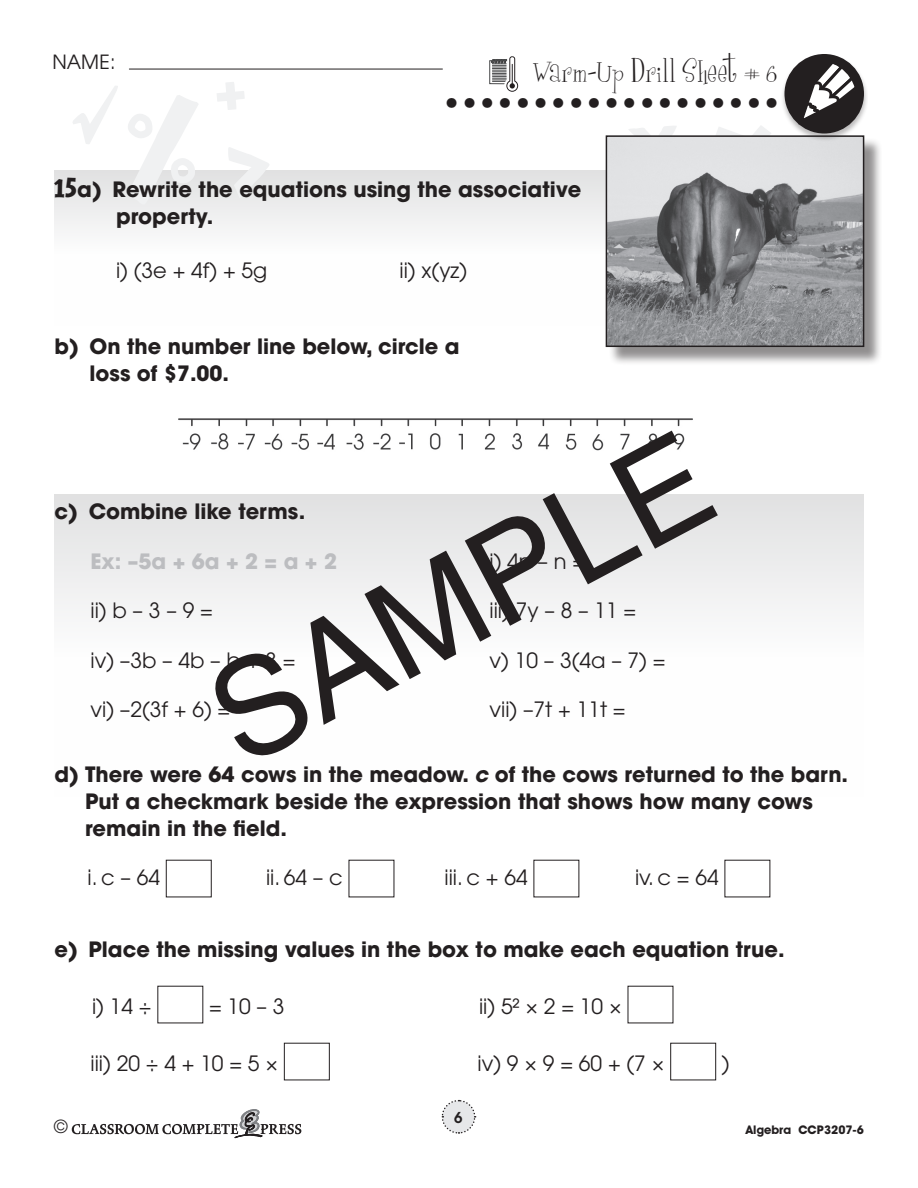
<style>
.page{position:relative;width:918px;height:1188px;background:#fff}
.page>*{position:absolute;margin:0;border:0;box-sizing:border-box;transform-origin:0 0}
.t1{font:134.25px "Helvetica";color:#231f20}
.t2{font:700 42px "Futura";color:#231f20}
.t3{font:31.5px "Girlsare Weird";letter-spacing:.01em;color:#231f20}
.t4{font:700 21px/27px "Avant Garde";color:#231f20}
.t5{font:21px "Avant Garde";color:#231f20}
.t6{font:700 21px "Avant Garde";color:#bcbdc0}
.t7{font:19.5px "Avant Garde";color:#231f20}
.t8{font:18px "Avant Garde";color:#231f20}
.t9{font:600 15px "Avant Garde";color:#231f20}
.t10{font:700 12px "Avant Garde IT Cby BT";color:#231f20}
.s1{font-family:"Cal Sans Heavy KB";font-weight:400;font-size:27px}
.s2{font-style:italic}
</style>
<div class="page">
<div style="left:55px;top:494px;width:808px;height:303px;background:linear-gradient(to bottom,#e6e6e7,#fff)"></div>
<div style="left:54px;top:170px;width:809px;height:155px;background:linear-gradient(to bottom,#e6e6e7,#fff)"></div>
<svg style="left:716px;top:126px;width:55px;height:9px"></svg>
<svg style="left:629px;top:126px;width:48px;height:9px"></svg>
<svg style="left:71px;top:86px;width:130px;height:120px"></svg>
<svg style="left:228px;top:147px;width:42px;height:51px"></svg>
<svg style="left:217px;top:82px;width:28px;height:28px"></svg>
<div style="left:166px;top:860px;width:46px;height:37px;border:1px solid #231f20"></div>
<div style="left:284px;top:1043px;width:46px;height:37px;border:1px solid #231f20"></div>
<div style="left:670px;top:1043px;width:46px;height:37px;border:1px solid #231f20"></div>
<div style="left:489px;top:60px;width:20px;height:24px;border:1px solid #4a4b4c"></div>
<svg style="left:492px;top:56px;width:27px;height:36px"></svg>
<div style="left:608px;top:138px;width:275px;height:228px;background:#231f20;opacity:.5"></div>
<img style="left:609px;top:138px;width:252px;height:206px">
<div style="left:606px;top:135px;width:258px;height:212px;border:2px solid #231f20"></div>
<img style="left:178px;top:418px;width:515px;height:33px">
<svg style="left:72px;top:1109px;width:229px;height:29px"></svg>
<hr style="left:129px;top:69px;width:313px;height:1px;background:#231f20">
<svg style="left:441px;top:1099px;width:35px;height:35px"></svg>
<div style="left:780px;top:54px;width:88px;height:89px;background:#231f20;opacity:.3"></div>
<div style="left:784px;top:54px;width:80px;height:80px;background:#231f20;border-radius:50%"></div>
<svg style="left:797px;top:54px;width:67px;height:71px"></svg>
<p class="t7" style="left:52px;top:50px;width:65px">NAME:</p>
<p class="t3" style="left:533px;top:53px;width:245px">Warm-Up Drill Sheet # 6</p>
<p class="t2" style="left:445px;top:64px;width:336px">...................</p>
<p class="t4" style="left:116px;top:175px;width:467px;text-indent:-62px"><span class="s1">15</span>a) Rewrite the equations using the associative property.</p>
<p class="t5" style="left:116px;top:258px;width:153px">i) (3e + 4f) + 5g</p>
<p class="t5" style="left:400px;top:258px;width:69px">ii) x(yz)</p>
<p class="t4" style="left:90px;top:333px;width:372px;text-indent:-35px">b) On the number line below, circle a loss of $7.00.</p>
<h1 class="t1" style="left:184px;top:657px;width:546px;rotate:-28deg">SAMPLE</h1>
<p class="t4" style="left:55px;top:498px;width:252px">c) Combine like terms.</p>
<p class="t6" style="left:91px;top:547px;width:248px">Ex: –5a + 6a + 2 = a + 2</p>
<p class="t5" style="left:490px;top:549px;width:97px">i) 4n – n =</p>
<p class="t5" style="left:91px;top:598px;width:124px">ii) b – 3 – 9 =</p>
<p class="t5" style="left:490px;top:598px;width:148px">iii) 7y – 8 – 11 =</p>
<p class="t5" style="left:91px;top:648px;width:206px">iv) –3b – 4b – b + 8 =</p>
<p class="t5" style="left:490px;top:648px;width:178px">v) 10 – 3(4a – 7) =</p>
<p class="t5" style="left:91px;top:697px;width:141px">vi) –2(3f + 6) =</p>
<p class="t5" style="left:490px;top:697px;width:138px">vii) –7t + 11t =</p>
<p class="t4" style="left:85px;top:760px;width:765px;text-indent:-31px">d) There were 64 cows in the meadow. <span class="s2">c</span> of the cows returned to the barn.<br>Put a checkmark beside the expression that shows how many cows remain in the field.</p>
<p class="t5" style="left:88px;top:865px;width:74px">i. c – 64</p>
<p class="t5" style="left:266px;top:865px;width:78px">ii. 64 – c</p>
<p class="t5" style="left:445px;top:865px;width:85px">iii. c + 64</p>
<p class="t5" style="left:635px;top:865px;width:85px">iv. c = 64</p>
<p class="t4" style="left:55px;top:936px;width:732px">e) Place the missing values in the box to make each equation true.</p>
<p class="t5" style="left:92px;top:994px;width:61px">i) 14 ÷</p>
<p class="t5" style="left:209px;top:994px;width:77px">= 10 – 3</p>
<p class="t5" style="left:479px;top:994px;width:144px">ii) 5² × 2 = 10 ×</p>
<p class="t5" style="left:91px;top:1051px;width:189px">iii) 20 ÷ 4 + 10 = 5 ×</p>
<p class="t5" style="left:478px;top:1051px;width:188px">iv) 9 × 9 = 60 + (7 ×</p>
<p class="t5" style="left:722px;top:1051px;width:9px">)</p>
<p class="t8" style="left:54px;top:1116px;width:15px">©</p>
<p class="t9" style="left:454px;top:1107px;width:10px">6</p>
<p class="t10" style="left:746px;top:1122px;width:120px">Algebra CCP3207-6</p>
</div>
